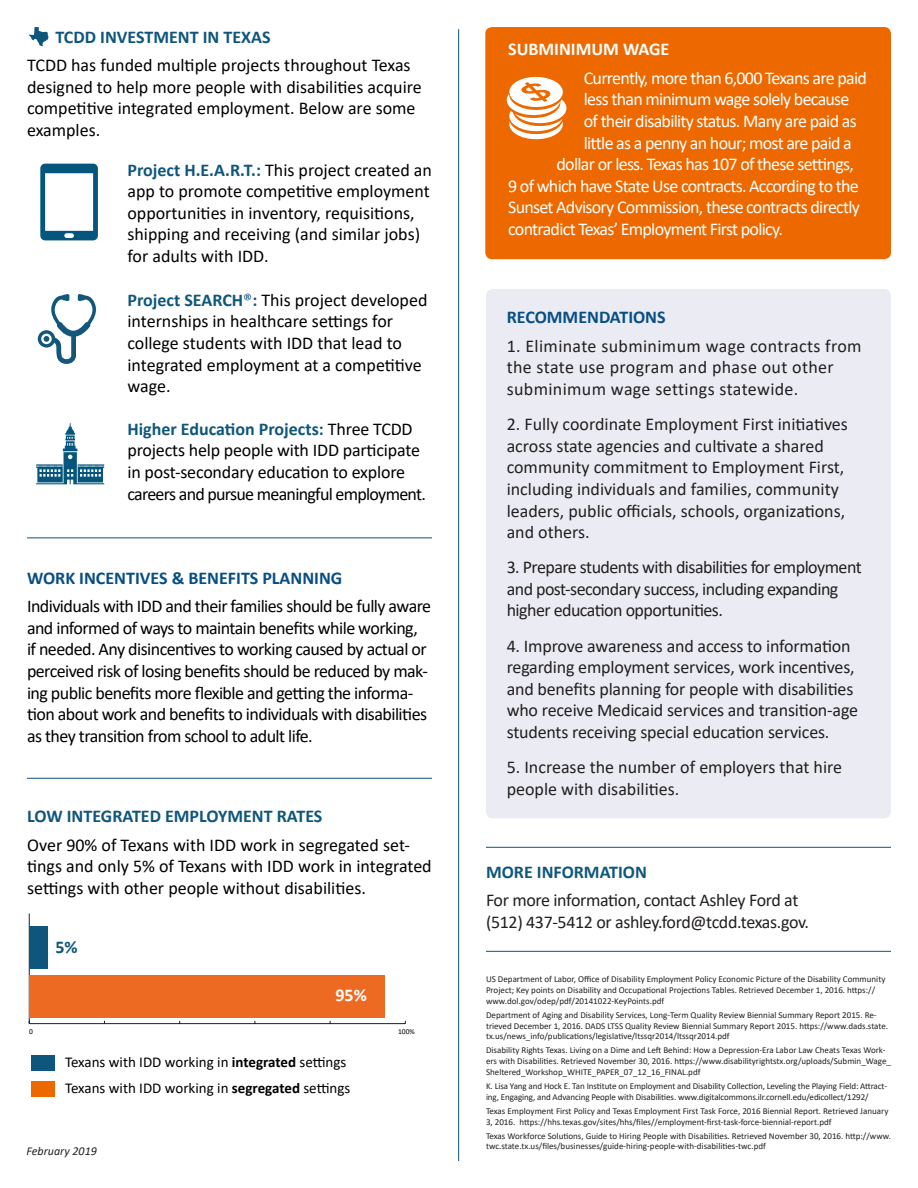
<style>
.page{position:relative;width:918px;height:1188px;background:#fff}
.page>*{position:absolute;margin:0;border:0;box-sizing:border-box;transform-origin:0 0}
.t1{font:18px/21.6px "Calibri";letter-spacing:-.01em;color:#000}
.t2{font:18px/21.6px "Calibri";letter-spacing:-.01em;color:#231f20}
.t3{font:18px/21.6px "Calibri";letter-spacing:-.03em;color:#000}
.t4{font:18px "Calibri";letter-spacing:-.04em;color:#fff}
.t5{font:18px/21.6px "Calibri";letter-spacing:-.03em;color:#231f20}
.t6{font:18px/21.6px "Calibri";letter-spacing:.02em;color:#231f20}
.t7{font:700 18px "Calibri";color:#0f567c}
.t8{font:700 18px "Calibri";color:#074e84}
.t9{font:700 18px "Calibri";color:#fff}
.t10{font:15px "Calibri";color:#000}
.t11{font:italic 12px "Calibri";color:#231f20}
.t12{font:9px/10.8px "Calibri";color:#231f20}
.t13{font:7.5px "Calibri";color:#000}
.s1{font-weight:700;color:#0f567c}
.s2{color:#0f567c}
.s3{font-weight:700}
</style>
<div class="page">
<svg style="left:40px;top:164px;width:58px;height:76px"></svg>
<svg style="left:38px;top:294px;width:58px;height:70px"></svg>
<svg style="left:36px;top:423px;width:68px;height:61px"></svg>
<div style="left:486px;top:289px;width:405px;height:529px;background:#ebecf3;border-radius:7px"></div>
<div style="left:485px;top:27px;width:406px;height:232px;background:#ed6900;border-radius:7px"></div>
<hr style="left:27px;top:778px;width:405px;height:1px;background:#0f567c">
<hr style="left:458px;top:29px;width:1px;height:1132px;background:#0f567c">
<div style="left:31px;top:1082px;width:24px;height:15px;background:#ed6900"></div>
<div style="left:31px;top:1055px;width:24px;height:15px;background:#0f567c"></div>
<hr style="left:29px;top:1023px;width:376px;height:1px;background:#231f20">
<hr style="left:29px;top:914px;width:1px;height:110px;background:#231f20">
<div style="left:29px;top:926px;width:19px;height:42px;background:#0f567c"></div>
<div style="left:29px;top:976px;width:356px;height:42px;background:#ed6a23"></div>
<svg style="left:506px;top:76px;width:61px;height:64px"></svg>
<hr style="left:486px;top:847px;width:405px;height:1px;background:#0f567c">
<svg style="left:29px;top:27px;width:19px;height:19px"></svg>
<hr style="left:27px;top:538px;width:405px;height:1px;background:#0f567c">
<hr style="left:486px;top:951px;width:405px;height:1px;background:#0f567c">
<p class="t7" style="left:55px;top:24px;width:217px">TCDD INVESTMENT IN TEXAS</p>
<p class="t1" style="left:27px;top:54px;width:396px">TCDD has funded multiple projects throughout Texas designed to help more people with disabilities acquire competitive integrated employment. Below are some examples.</p>
<p class="t1" style="left:127px;top:158px;width:306px"><span class="s1">Project H.E.A.R.T.:</span> This project created an app to promote competitive employment opportunities in inventory, requisitions, shipping and receiving (and similar jobs) for adults with IDD.</p>
<p class="t1" style="left:127px;top:289px;width:302px"><span class="s1">Project SEARCH</span><span class="s2">®</span><span class="s1">:</span> This project developed internships in healthcare settings for college students with IDD that lead to integrated employment at a competitive wage.</p>
<p class="t1" style="left:127px;top:418px;width:300px"><span class="s1">Higher Education Projects:</span> Three TCDD projects help people with IDD participate in post-secondary education to explore careers and pursue meaningful employment.</p>
<p class="t8" style="left:27px;top:565px;width:317px">WORK INCENTIVES &amp; BENEFITS PLANNING</p>
<p class="t3" style="left:27px;top:595px;width:406px">Individuals with IDD and their families should be fully aware and informed of ways to maintain benefits while working, if needed. Any disincentives to working caused by actual or perceived risk of losing benefits should be reduced by mak&shy;ing public benefits more flexible and getting the informa&shy;tion about work and benefits to individuals with disabilities as they transition from school to adult life.</p>
<p class="t7" style="left:27px;top:804px;width:297px">LOW INTEGRATED EMPLOYMENT RATES</p>
<p class="t1" style="left:27px;top:833px;width:406px">Over 90% of Texans with IDD work in segregated set&shy;tings and only 5% of Texans with IDD work in integrated settings with other people without disabilities.</p>
<p class="t7" style="left:55px;top:935px;width:24px">5%</p>
<p class="t9" style="left:336px;top:983px;width:33px">95%</p>
<p class="t13" style="left:29px;top:1027px;width:5px">0</p>
<p class="t13" style="left:398px;top:1027px;width:18px">100%</p>
<p class="t10" style="left:65px;top:1051px;width:283px">Texans with IDD working in <span class="s3">integrated</span> settings</p>
<p class="t10" style="left:65px;top:1078px;width:287px">Texans with IDD working in <span class="s3">segregated</span> settings</p>
<p class="t11" style="left:27px;top:1143px;width:72px">February 2019</p>
<p class="t9" style="left:508px;top:37px;width:163px">SUBMINIMUM WAGE</p>
<p class="t4" style="left:584px;top:65px;width:285px">Currently, more than 6,000 Texans are paid</p>
<p class="t4" style="left:584px;top:87px;width:267px">less than minimum wage solely because</p>
<p class="t4" style="left:584px;top:108px;width:274px">of their disability status. Many are paid as</p>
<p class="t4" style="left:584px;top:130px;width:270px">little as a penny an hour; most are paid a</p>
<p class="t4" style="left:557px;top:152px;width:299px">dollar or less. Texas has 107 of these settings,</p>
<p class="t4" style="left:508px;top:173px;width:352px">9 of which have State Use contracts. According to the</p>
<p class="t4" style="left:508px;top:195px;width:353px">Sunset Advisory Commission, these contracts directly</p>
<p class="t4" style="left:508px;top:216px;width:276px">contradict Texas’ Employment First policy.</p>
<p class="t8" style="left:507px;top:305px;width:161px">RECOMMENDATIONS</p>
<p class="t6" style="left:507px;top:335px;width:356px">1. Eliminate subminimum wage contracts from the state use program and phase out other subminimum wage settings statewide.</p>
<p class="t2" style="left:507px;top:413px;width:343px">2. Fully coordinate Employment First initiatives across state agencies and cultivate a shared community commitment to Employment First, including individuals and families, community leaders, public officials, schools, organizations, and others.</p>
<p class="t5" style="left:507px;top:556px;width:357px">3. Prepare students with disabilities for employment and post-secondary success, including expanding higher education opportunities.</p>
<p class="t2" style="left:507px;top:634px;width:353px">4. Improve awareness and access to information regarding employment services, work incentives, and benefits planning for people with disabilities who receive Medicaid services and transition-age students receiving special education services.</p>
<p class="t2" style="left:507px;top:756px;width:337px">5. Increase the number of employers that hire people with disabilities.</p>
<p class="t7" style="left:486px;top:859px;width:162px">MORE INFORMATION</p>
<p class="t2" style="left:486px;top:889px;width:314px">For more information, contact Ashley Ford at</p>
<p class="t2" style="left:486px;top:911px;width:325px">(512) 437-5412 or ashley.ford@tcdd.texas.gov.</p>
<p class="t12" style="left:486px;top:973px;width:401px">US Department of Labor, Office of Disability Employment Policy Economic Picture of the Disability Community<br>Project; Key points on Disability and Occupational Projections Tables. Retrieved December 1, 2016. https:// www.dol.gov/odep/pdf/20141022-KeyPoints.pdf</p>
<p class="t12" style="left:486px;top:1009px;width:404px">Department of Aging and Disability Services, Long-Term Quality Review Biennial Summary Report 2015. Re&shy;trieved December 1, 2016. DADS LTSS Quality Review Biennial Summary Report 2015. https://www.dads.state. tx.us/news_info/publications/legislative/ltssqr2014/ltssqr2014.pdf</p>
<p class="t12" style="left:486px;top:1045px;width:406px">Disability Rights Texas. Living on a Dime and Left Behind: How a Depression-Era Labor Law Cheats Texas Work&shy;ers with Disabilities. Retrieved November 30, 2016. https://www.disabilityrightstx.org/uploads/Submin_Wage_<br>Sheltered_Workshop_WHITE_PAPER_07_12_16_FINAL.pdf</p>
<p class="t12" style="left:486px;top:1080px;width:403px">K. Lisa Yang and Hock E. Tan Institute on Employment and Disability Collection, Leveling the Playing Field: Attract&shy;ing, Engaging, and Advancing People with Disabilities. www.digitalcommons.ilr.cornell.edu/edicollect/1292/</p>
<p class="t12" style="left:486px;top:1105px;width:404px">Texas Employment First Policy and Texas Employment First Task Force, 2016 Biennial Report. Retrieved January<br>3, 2016. https://hhs.texas.gov/sites/hhs/files//employment-first-task-force-biennial-report.pdf</p>
<p class="t12" style="left:486px;top:1130px;width:406px">Texas Workforce Solutions, Guide to Hiring People with Disabilities. Retrieved November 30, 2016. http://www. twc.state.tx.us/files/businesses/guide-hiring-people-with-disabilities-twc.pdf</p>
</div>
